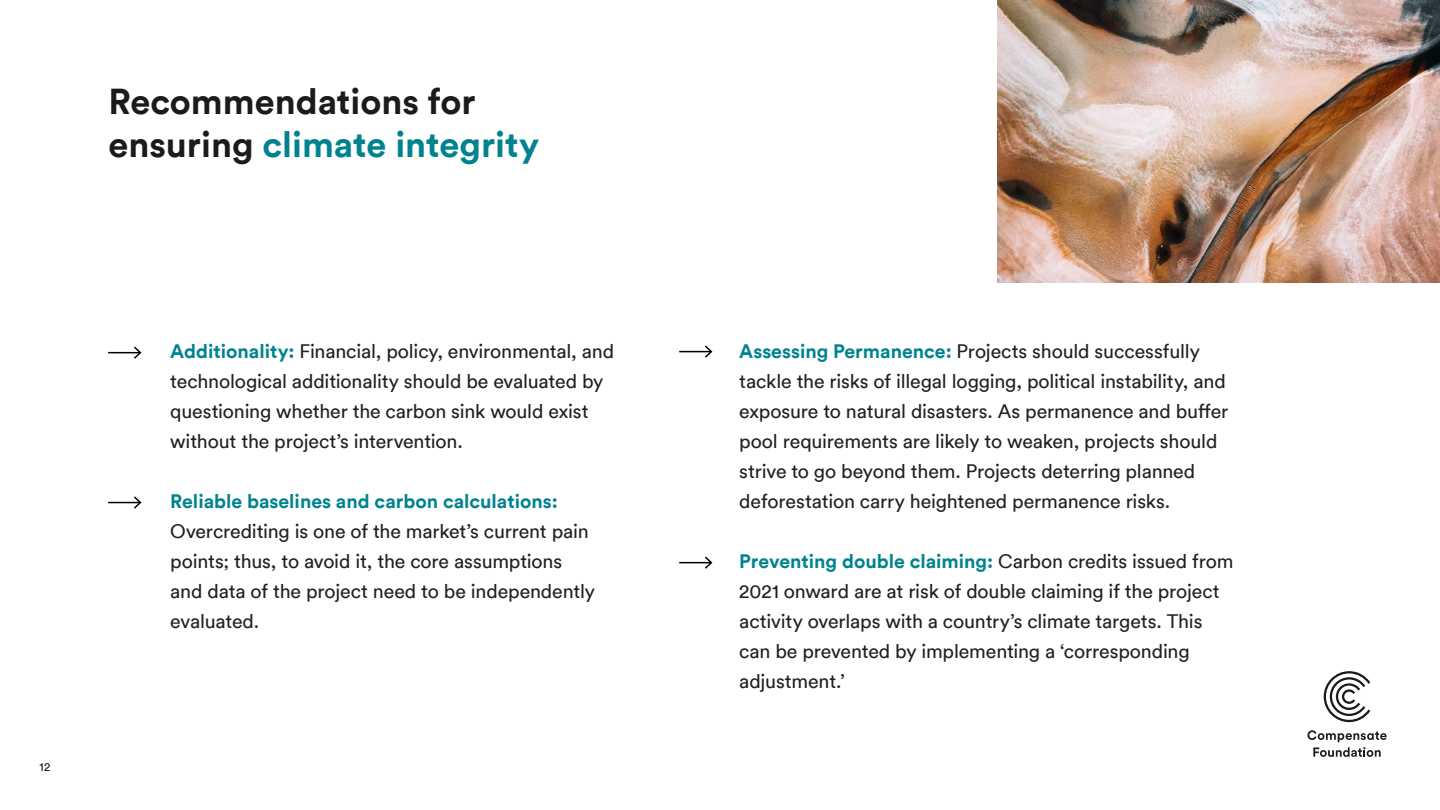
<style>
.page{position:relative;width:1440px;height:810px;background:#fff}
.page>*{position:absolute;margin:0;border:0;box-sizing:border-box;transform-origin:0 0}
.t1{font:700 36px/43.2px "Circular";color:#1b1b1b}
.t2{font:19.5px/30px "Circular";letter-spacing:-.01em;color:#212121}
.t3{font:700 19.5px "Circular";color:#00838f}
.t4{font:12px "Circular";color:#1b1b1b}
.s1{color:#00838f}
.s2{font-weight:700;color:#00838f}
</style>
<div class="page">
<svg style="left:1324px;top:671px;width:46px;height:51px"></svg>
<svg style="left:1307px;top:730px;width:80px;height:27px"></svg>
<img style="left:997px;top:0;width:443px;height:282px">
<hr style="left:108px;top:352px;width:32px;height:1px;background:#000">
<svg style="left:132px;top:346px;width:10px;height:13px"></svg>
<hr style="left:679px;top:351px;width:32px;height:1px;background:#000">
<svg style="left:703px;top:345px;width:10px;height:13px"></svg>
<hr style="left:108px;top:502px;width:32px;height:1px;background:#000">
<svg style="left:132px;top:496px;width:10px;height:13px"></svg>
<hr style="left:679px;top:562px;width:32px;height:1px;background:#000">
<svg style="left:703px;top:556px;width:10px;height:13px"></svg>
<h1 class="t1" style="left:108px;top:78px;width:432px">Recommendations for ensuring <span class="s1">climate integrity</span></h1>
<p class="t4" style="left:39px;top:758px;width:13px">12</p>
<p class="t2" style="left:170px;top:336px;width:445px"><span class="s2">Additionality:</span> Financial, policy, environmental, and technological additionality should be evaluated by questioning whether the carbon sink would exist without the project’s intervention.</p>
<p class="t3" style="left:170px;top:488px;width:389px">Reliable baselines and carbon calculations:</p>
<p class="t2" style="left:170px;top:515px;width:426px">Overcrediting is one of the market’s current pain points; thus, to avoid it, the core assumptions and data of the project need to be independently evaluated.</p>
<p class="t2" style="left:739px;top:335px;width:491px"><span class="s2">Assessing Permanence:</span> Projects should successfully tackle the risks of illegal logging, political instability, and exposure to natural disasters. As permanence and buffer pool requirements are likely to weaken, projects should strive to go beyond them. Projects deterring planned deforestation carry heightened permanence risks.</p>
<p class="t2" style="left:739px;top:545px;width:496px"><span class="s2">Preventing double claiming:</span> Carbon credits issued from 2021 onward are at risk of double claiming if the project activity overlaps with a country’s climate targets. This can be prevented by implementing a ‘corresponding adjustment.’</p>
</div>
